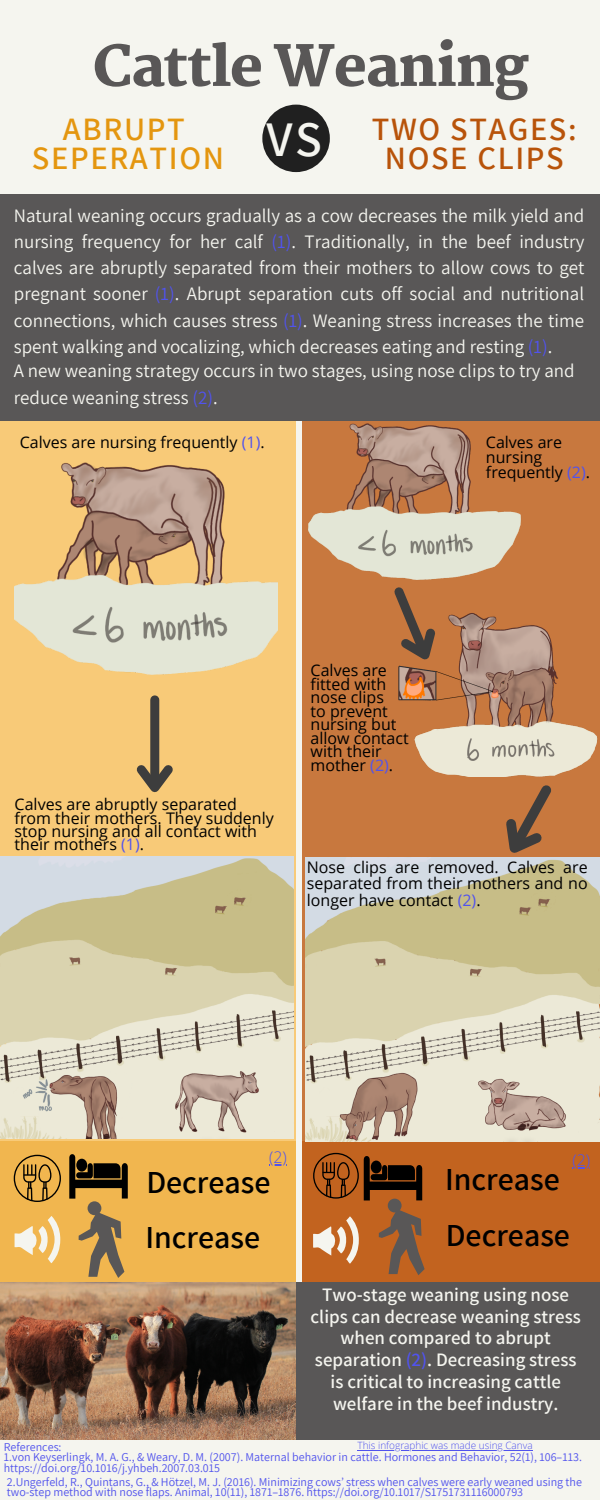
<style>
.page{position:relative;width:600px;height:1500px;background:#f5f5ef}
.page>*{position:absolute;margin:0;border:0;box-sizing:border-box;transform-origin:0 0}
.t1{font:800 55.2px "Martel";letter-spacing:-.02em;color:#595757}
.t2{font:600 49.6px "Assistant";color:#f5f5ef}
.t3{font:600 32.6px "Assistant";letter-spacing:.05em;color:#e4960f}
.t4{font:600 32.5px/28.5px "Assistant";letter-spacing:.05em;color:#b8530a;text-align:center}
.t5{font:600 32px "Assistant";color:#000}
.t6{font:19px/26.2px "Assistant";color:#f5f5ef;text-align:justify}
.t7{font:600 19px/21.8px "Assistant";color:#f5f5ef;text-align:center}
.t8{font:16px/16.5px "Open Sans";color:#000;text-align:justify}
.t9{font:300 16px "Open Sans";color:#5153ed}
.t10{font:12px/10.5px "Assistant";color:#5153ed}
.t11{font:300 10px "Open Sans";color:#5153ed}
.s1{color:#5153ed}
</style>
<div class="page">
<div style="left:0;top:421px;width:296px;height:807px;background:#f8ca78"></div>
<div style="left:302px;top:421px;width:298px;height:807px;background:#c8783e"></div>
<div style="left:262px;top:105px;width:68px;height:67px;background:#202020;border-radius:50%"></div>
<div style="left:0;top:1142px;width:296px;height:149px;background:#f1b64f"></div>
<div style="left:302px;top:1142px;width:298px;height:149px;background:#c2631f"></div>
<div style="left:0;top:194px;width:600px;height:227px;background:#595757"></div>
<div style="left:0;top:1282px;width:600px;height:158px;background:#595757"></div>
<svg style="left:14px;top:1155px;width:47px;height:47px"></svg>
<div style="left:88px;top:1201px;width:13px;height:14px;background:#595757;border-radius:50%"></div>
<svg style="left:14px;top:1209px;width:411px;height:69px"></svg>
<div style="left:388px;top:1199px;width:14px;height:13px;background:#595757;border-radius:50%"></div>
<svg style="left:69px;top:1154px;width:59px;height:45px"></svg>
<svg style="left:313px;top:1153px;width:109px;height:47px"></svg>
<img style="left:305px;top:857px;width:295px;height:285px">
<img style="left:398px;top:613px;width:200px;height:163px">
<img style="left:0;top:856px;width:294px;height:283px">
<img style="left:15px;top:462px;width:263px;height:213px">
<img style="left:308px;top:423px;width:213px;height:157px">
<div style="left:150px;top:700px;width:9px;height:85px;background:#3d3d3d"></div>
<svg style="left:136px;top:757px;width:37px;height:36px"></svg>
<svg style="left:394px;top:587px;width:61px;height:92px"></svg>
<svg style="left:482px;top:785px;width:78px;height:91px"></svg>
<img style="left:0;top:1282px;width:296px;height:158px">
<svg style="left:269px;top:1164px;width:18px;height:2px"></svg>
<svg style="left:572px;top:1167px;width:18px;height:2px"></svg>
<hr style="left:357px;top:1450px;width:176px;height:1px;background:#5153ed">
<p class="t1" style="left:93px;top:35px;width:437px">Cattle Weaning</p>
<p class="t3" style="left:63px;top:107px;width:123px">ABRUPT</p>
<p class="t3" style="left:32px;top:135px;width:194px">SEPERATION</p>
<p class="t2" style="left:267px;top:106px;width:57px">VS</p>
<p class="t4" style="left:372px;top:114px;width:206px">TWO STAGES:<br>NOSE CLIPS</p>
<p class="t6" style="left:14px;top:202px;width:572px">Natural weaning occurs gradually as a cow decreases the milk yield and nursing frequency for her calf <span class="s1">(1)</span>. Traditionally, in the beef industry calves are abruptly separated from their mothers to allow cows to get pregnant sooner <span class="s1">(1)</span>. Abrupt separation cuts off social and nutritional connections, which causes stress <span class="s1">(1)</span>. Weaning stress increases the time spent walking and vocalizing, which decreases eating and resting <span class="s1">(1)</span>.</p>
<p class="t6" style="left:14px;top:357px;width:563px">A new weaning strategy occurs in two stages, using nose clips to try and</p>
<p class="t6" style="left:14px;top:384px;width:206px">reduce weaning stress <span class="s1">(2)</span>.</p>
<p class="t8" style="left:20px;top:433px;width:247px">Calves are nursing frequently <span class="s1">(1)</span>.</p>
<p class="t8" style="left:486px;top:433px;width:78px">Calves are</p>
<p class="t8" style="left:486px;top:448px;width:58px">nursing</p>
<p class="t8" style="left:486px;top:463px;width:106px">frequently <span class="s1">(2)</span>.</p>
<p class="t8" style="left:15px;top:796px;width:224px">Calves are abruptly separated</p>
<p class="t8" style="left:15px;top:810px;width:261px">from their mothers. They suddenly</p>
<p class="t8" style="left:15px;top:823px;width:244px">stop nursing and all contact with</p>
<p class="t8" style="left:15px;top:835px;width:131px">their mothers <span class="s1">(1)</span>.</p>
<p class="t8" style="left:311px;top:662px;width:78px">Calves are</p>
<p class="t8" style="left:311px;top:675px;width:77px">fitted with</p>
<p class="t8" style="left:311px;top:689px;width:75px">nose clips</p>
<p class="t8" style="left:311px;top:702px;width:79px">to prevent</p>
<p class="t8" style="left:311px;top:716px;width:87px">nursing but</p>
<p class="t8" style="left:311px;top:729px;width:100px">allow contact</p>
<p class="t8" style="left:311px;top:743px;width:73px">with their</p>
<p class="t8" style="left:311px;top:756px;width:84px">mother <span class="s1">(2)</span>.</p>
<p class="t8" style="left:307px;top:858px;width:282px">Nose clips are removed. Calves are separated from their mothers and no longer have contact <span class="s1">(2)</span>.</p>
<p class="t9" style="left:269px;top:1146px;width:19px">(2)</p>
<p class="t9" style="left:572px;top:1149px;width:19px">(2)</p>
<p class="t5" style="left:445px;top:1158px;width:116px">Increase</p>
<p class="t5" style="left:146px;top:1161px;width:126px">Decrease</p>
<p class="t5" style="left:145px;top:1215px;width:116px">Increase</p>
<p class="t5" style="left:446px;top:1214px;width:126px">Decrease</p>
<p class="t7" style="left:311px;top:1283px;width:272px">Two-stage weaning using nose clips can decrease weaning stress when compared to abrupt separation <span class="s1">(2)</span>. Decreasing stress is critical to increasing cattle welfare in the beef industry.</p>
<p class="t10" style="left:4px;top:1441px;width:59px">References:</p>
<p class="t11" style="left:357px;top:1439px;width:177px">This infographic was made using Canva</p>
<p class="t10" style="left:4px;top:1451px;width:580px">1.von Keyserlingk, M. A. G., &amp; Weary, D. M. (2007). Maternal behavior in cattle. Hormones and Behavior, 52(1), 106–113. https://doi.org/10.1016/j.yhbeh.2007.03.015</p>
<p class="t10" style="left:7px;top:1476px;width:577px">2.Ungerfeld, R., Quintans, G., &amp; Hötzel, M. J. (2016). Minimizing cows’ stress when calves were early weaned using the two-step method with nose flaps. Animal, 10(11), 1871–1876. https://doi.org/10.1017/S1751731116000793</p>
</div>
